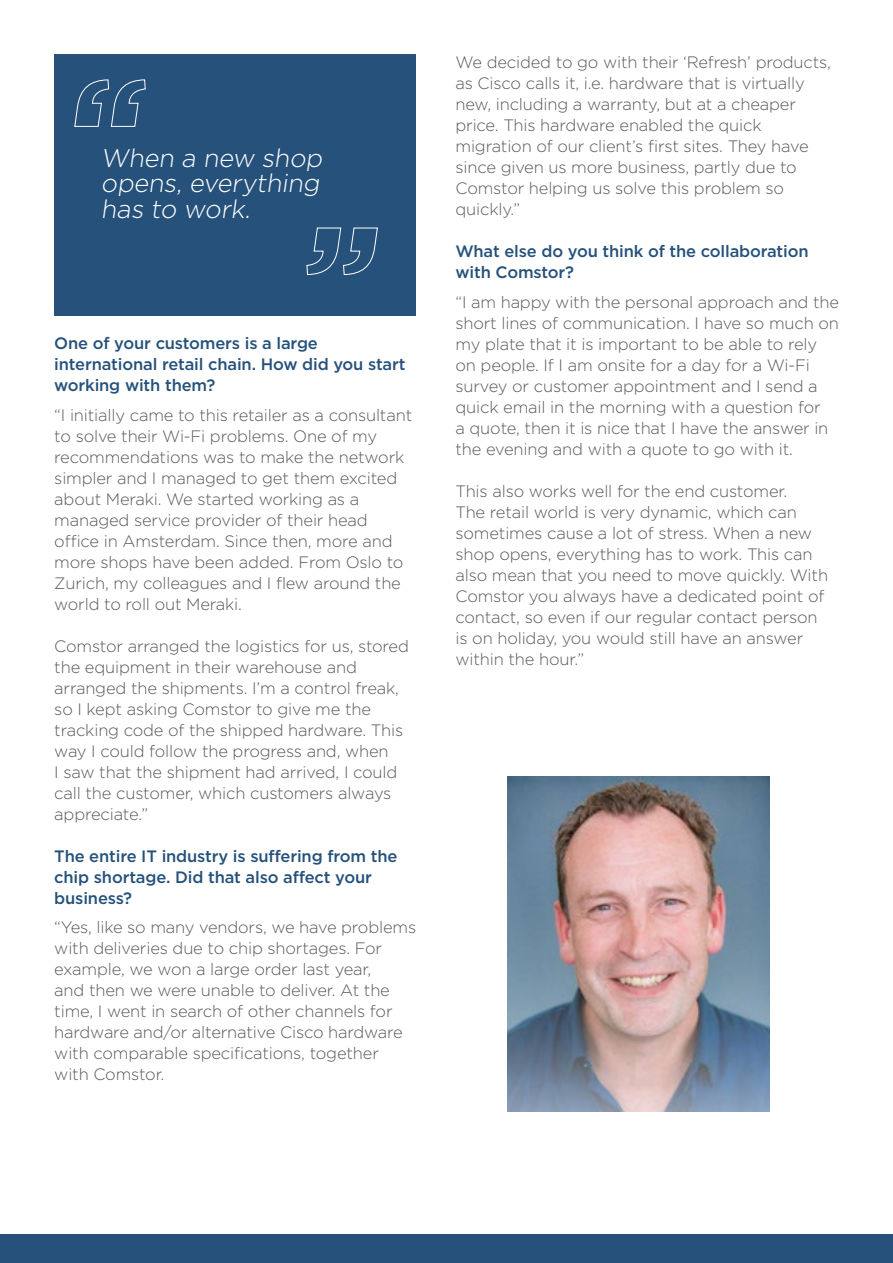
<style>
.page{position:relative;width:893px;height:1263px;background:#fff}
.page>*{position:absolute;margin:0;border:0;box-sizing:border-box;transform-origin:0 0}
.t1{font:300 25.5px/25.5px "Gotham";color:#fff;text-align:justify}
.t2{font:300 16.5px/21px "Gotham";letter-spacing:-.01em;color:#58595b}
.t3{font:500 16.5px/21px "Gotham";letter-spacing:-.01em;color:#25517b}
</style>
<div class="page">
<div style="left:0;top:1234px;width:893px;height:29px;background:#25517b"></div>
<div style="left:54px;top:54px;width:362px;height:261px;background:#25517b"></div>
<svg style="left:74px;top:79px;width:72px;height:48px"></svg>
<svg style="left:306px;top:227px;width:72px;height:48px"></svg>
<img style="left:508px;top:776px;width:262px;height:335px">
<h1 class="t1" style="left:101px;top:144px;width:227px">When a new shop opens, everything has to work.</h1>
<p class="t3" style="left:54px;top:332px;width:353px">One of your customers is a large international retail chain. How did you start working with them?</p>
<p class="t2" style="left:54px;top:404px;width:359px">“I initially came to this retailer as a consultant to solve their Wi-Fi problems. One of my recommendations was to make the network simpler and I managed to get them excited about Meraki. We started working as a managed service provider of their head office in Amsterdam. Since then, more and more shops have been added. From Oslo to Zurich, my colleagues and I flew around the world to roll out Meraki.</p>
<p class="t2" style="left:54px;top:635px;width:356px">Comstor arranged the logistics for us, stored the equipment in their warehouse and arranged the shipments. I’m a control freak, so I kept asking Comstor to give me the tracking code of the shipped hardware. This way I could follow the progress and, when<br>I saw that the shipment had arrived, I could call the customer, which customers always appreciate.”</p>
<p class="t3" style="left:54px;top:845px;width:345px">The entire IT industry is suffering from the chip shortage. Did that also affect your business?</p>
<p class="t2" style="left:54px;top:916px;width:363px">“Yes, like so many vendors, we have problems with deliveries due to chip shortages. For example, we won a large order last year,<br>and then we were unable to deliver. At the time, I went in search of other channels for hardware and/or alternative Cisco hardware with comparable specifications, together with Comstor.</p>
<p class="t2" style="left:455px;top:51px;width:377px">We decided to go with their ‘Refresh’ products, as Cisco calls it, i.e. hardware that is virtually new, including a warranty, but at a cheaper price. This hardware enabled the quick migration of our client’s first sites. They have since given us more business, partly due to Comstor helping us solve this problem so quickly.”</p>
<p class="t3" style="left:455px;top:241px;width:355px">What else do you think of the collaboration with Comstor?</p>
<p class="t2" style="left:455px;top:291px;width:385px">“I am happy with the personal approach and the short lines of communication. I have so much on my plate that it is important to be able to rely on people. If I am onsite for a day for a Wi-Fi survey or customer appointment and I send a quick email in the morning with a question for<br>a quote, then it is nice that I have the answer in the evening and with a quote to go with it.</p>
<p class="t2" style="left:455px;top:480px;width:374px">This also works well for the end customer.<br>The retail world is very dynamic, which can sometimes cause a lot of stress. When a new shop opens, everything has to work. This can also mean that you need to move quickly. With Comstor you always have a dedicated point of contact, so even if our regular contact person is on holiday, you would still have an answer within the hour.”</p>
</div>
